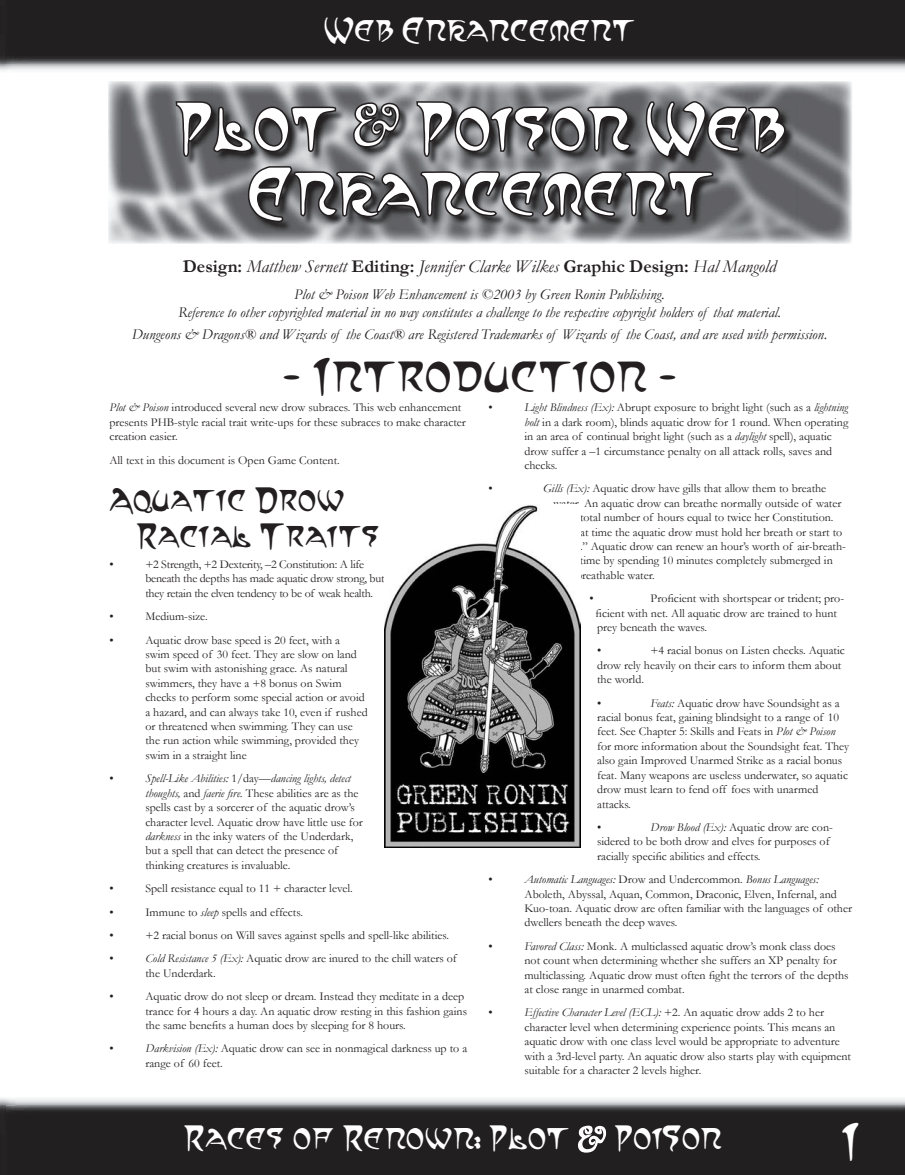
<style>
.page{position:relative;width:905px;height:1175px;background:#fff}
.page>*{position:absolute;margin:0;border:0;box-sizing:border-box;transform-origin:0 0}
.t1{font:54px/64.8px "Moravia";color:#fff;text-align:center}
.t2{font:39px "Moravia";color:#231f20}
.t3{font:39px "Moravia";color:#fff}
.t4{font:27px "Moravia";color:#fff}
.t5{font:27px/36px "Moravia";color:#231f20}
.t6{font:italic 18px "Garamond";color:#231f20}
.t7{font:italic 15px/18px "Garamond";color:#231f20;text-align:center}
.t8{font:12px/14.4px "Garamond";color:#231f20}
.t9{font:12px/14.4px "Garamond";letter-spacing:-.02em;color:#231f20}
.s1{font-family:"Summerisle";font-size:72px}
.s2{font-weight:700;font-style:normal}
.s3{font-style:italic}
.s4{font-family:"Summerisle";font-size:43.5px}
</style>
<div class="page">
<img style="left:0;top:0;width:904px;height:71px">
<img style="left:6px;top:1098px;width:898px;height:76px">
<img style="left:0;top:1098px;width:16px;height:8px">
<img style="left:0;top:1106px;width:6px;height:68px">
<svg style="left:577px;top:1123px;width:30px;height:30px"></svg>
<img style="left:108px;top:81px;width:66px;height:163px">
<img style="left:787px;top:203px;width:65px;height:41px">
<img style="left:787px;top:81px;width:65px;height:122px">
<svg style="left:174px;top:0;width:613px;height:244px;background:#646365"></svg>
<img style="left:384px;top:505px;width:196px;height:342px">
<h3 class="t4" style="left:324px;top:13px;width:312px">Web Enhancement</h3>
<h1 class="t1" style="left:176px;top:94px;width:610px">Plot <span class="s1">&amp;</span> Poison Web<br>Enhancement</h1>
<h3 class="t6" style="left:183px;top:254px;width:595px"><span class="s2">Design:</span> Matthew Sernett <span class="s2">Editing:</span> Jennifer Clarke Wilkes <span class="s2">Graphic Design:</span> Hal Mangold</h3>
<p class="t7" style="left:178px;top:285px;width:604px">Plot &amp; Poison Web Enhancement is ©2003 by Green Ronin Publishing.<br>Reference to other copyrighted material in no way constitutes a challenge to the respective copyright holders of that material.</p>
<p class="t7" style="left:132px;top:325px;width:697px">Dungeons &amp; Dragons® and Wizards of the Coast® are Registered Trademarks of Wizards of the Coast, and are used with permission.</p>
<h2 class="t2" style="left:283px;top:351px;width:394px">- Introduction -</h2>
<p class="t8" style="left:109px;top:400px;width:358px"><span class="s3">Plot &amp; Poison</span> introduced several new drow subraces. This web enhancement presents PHB-style racial trait write-ups for these subraces to make character creation easier.</p>
<p class="t8" style="left:109px;top:452px;width:232px">All text in this document is Open Game Content.</p>
<h3 class="t5" style="left:136px;top:481px;width:244px;text-indent:-27px">Aquatic Drow<br>Racial Traits</h3>
<p class="t8" style="left:109px;top:556px;width:6px">•</p>
<p class="t9" style="left:145px;top:556px;width:241px">+2 Strength, +2 Dexterity, –2 Constitution: A life beneath the depths has made aquatic drow strong, but they retain the elven tendency to be of weak health.</p>
<p class="t8" style="left:109px;top:609px;width:6px">•</p>
<p class="t8" style="left:145px;top:609px;width:64px">Medium-size.</p>
<p class="t8" style="left:109px;top:632px;width:6px">•</p>
<p class="t8" style="left:145px;top:632px;width:224px">Aquatic drow base speed is 20 feet, with a<br>swim speed of 30 feet. They are slow on land but swim with astonishing grace. As natural swimmers, they have a +8 bonus on Swim checks to perform some special action or avoid a hazard, and can always take 10, even if rushed or threatened when swimming. They can use the run action while swimming, provided they swim in a straight line</p>
<p class="t8" style="left:109px;top:771px;width:6px">•</p>
<p class="t8" style="left:145px;top:771px;width:219px"><span class="s3">Spell-Like Abilities:</span> 1/day—<span class="s3">dancing lights, detect thoughts,</span> and <span class="s3">faerie fire.</span> These abilities are as the spells cast by a sorcerer of the aquatic drow’s character level. Aquatic drow have little use for <span class="s3">darkness</span> in the inky waters of the Underdark, but a spell that can detect the presence of thinking creatures is invaluable.</p>
<p class="t8" style="left:109px;top:880px;width:6px">•</p>
<p class="t8" style="left:145px;top:880px;width:209px">Spell resistance equal to 11 + character level.</p>
<p class="t8" style="left:109px;top:904px;width:6px">•</p>
<p class="t8" style="left:145px;top:904px;width:159px">Immune to <span class="s3">sleep</span> spells and effects.</p>
<p class="t8" style="left:109px;top:927px;width:6px">•</p>
<p class="t8" style="left:145px;top:927px;width:305px">+2 racial bonus on Will saves against spells and spell-like abilities.</p>
<p class="t8" style="left:109px;top:951px;width:6px">•</p>
<p class="t8" style="left:145px;top:951px;width:313px"><span class="s3">Cold Resistance 5 (Ex):</span> Aquatic drow are inured to the chill waters of the Underdark.</p>
<p class="t8" style="left:109px;top:988px;width:6px">•</p>
<p class="t8" style="left:145px;top:988px;width:323px">Aquatic drow do not sleep or dream. Instead they meditate in a deep trance for 4 hours a day. An aquatic drow resting in this fashion gains the same benefits a human does by sleeping for 8 hours.</p>
<p class="t8" style="left:109px;top:1041px;width:6px">•</p>
<p class="t8" style="left:145px;top:1041px;width:323px"><span class="s3">Darkvision (Ex):</span> Aquatic drow can see in nonmagical darkness up to a range of 60 feet.</p>
<p class="t8" style="left:488px;top:400px;width:6px">•</p>
<p class="t8" style="left:524px;top:400px;width:325px"><span class="s3">Light Blindness (Ex):</span> Abrupt exposure to bright light (such as a <span class="s3">lightning bolt</span> in a dark room), blinds aquatic drow for 1 round. When operating in an area of continual bright light (such as a <span class="s3">daylight</span> spell), aquatic drow suffer a –1 circumstance penalty on all attack rolls, saves and checks.</p>
<p class="t8" style="left:488px;top:481px;width:6px">•</p>
<p class="t8" style="left:543px;top:481px;width:285px"><span class="s3">Gills (Ex):</span> Aquatic drow have gills that allow them to breathe</p>
<p class="t8" style="left:553px;top:495px;width:289px">water. An aquatic drow can breathe normally outside of water</p>
<p class="t8" style="left:555px;top:510px;width:280px">for a total number of hours equal to twice her Constitution.</p>
<p class="t8" style="left:543px;top:524px;width:301px">After that time the aquatic drow must hold her breath or start to</p>
<p class="t8" style="left:544px;top:538px;width:303px">“drown.” Aquatic drow can renew an hour’s worth of air-breath-</p>
<p class="t8" style="left:562px;top:553px;width:272px">ing time by spending 10 minutes completely submerged in</p>
<p class="t8" style="left:576px;top:567px;width:80px">breathable water.</p>
<p class="t8" style="left:589px;top:591px;width:6px">•</p>
<p class="t8" style="left:595px;top:591px;width:250px;text-indent:55px">Proficient with shortspear or trident; pro&shy;ficient with net. All aquatic drow are trained to hunt prey beneath the waves.</p>
<p class="t8" style="left:597px;top:643px;width:6px">•</p>
<p class="t8" style="left:597px;top:643px;width:249px;text-indent:53px">+4 racial bonus on Listen checks. Aquatic drow rely heavily on their ears to inform them about the world.</p>
<p class="t8" style="left:597px;top:695px;width:6px">•</p>
<p class="t8" style="left:597px;top:695px;width:253px;text-indent:53px"><span class="s3">Feats:</span> Aquatic drow have Soundsight as a racial bonus feat, gaining blindsight to a range of 10 feet. See Chapter 5: Skills and Feats in <span class="s3">Plot &amp; Poison </span>for more information about the Soundsight feat. They also gain Improved Unarmed Strike as a racial bonus feat. Many weapons are useless underwater, so aquatic drow must learn to fend off foes with unarmed attacks.</p>
<p class="t8" style="left:597px;top:819px;width:6px">•</p>
<p class="t8" style="left:597px;top:819px;width:237px;text-indent:53px"><span class="s3">Drow Blood (Ex):</span> Aquatic drow are con&shy;sidered to be both drow and elves for purposes of racially specific abilities and effects.</p>
<p class="t8" style="left:488px;top:871px;width:6px">•</p>
<p class="t8" style="left:524px;top:871px;width:329px"><span class="s3">Automatic Languages:</span> Drow and Undercommon. <span class="s3">Bonus Languages:<br></span>Aboleth, Abyssal, Aquan, Common, Draconic, Elven, Infernal, and Kuo-toan. Aquatic drow are often familiar with the languages of other dwellers beneath the deep waves.</p>
<p class="t8" style="left:488px;top:938px;width:6px">•</p>
<p class="t8" style="left:524px;top:938px;width:325px"><span class="s3">Favored Class:</span> Monk. A multiclassed aquatic drow’s monk class does not count when determining whether she suffers an XP penalty for multiclassing. Aquatic drow must often fight the terrors of the depths at close range in unarmed combat.</p>
<p class="t8" style="left:488px;top:1005px;width:6px">•</p>
<p class="t8" style="left:524px;top:1005px;width:328px"><span class="s3">Effective Character Level (ECL):</span> +2. An aquatic drow adds 2 to her character level when determining experience points. This means an aquatic drow with one class level would be appropriate to adventure with a 3rd-level party. An aquatic drow also starts play with equipment suitable for a character 2 levels higher.</p>
<h3 class="t4" style="left:184px;top:1120px;width:539px">Races of Renown: Plot <span class="s4">&amp;</span> PoiSon</h3>
<h2 class="t3" style="left:841px;top:1116px;width:19px">1</h2>
</div>
